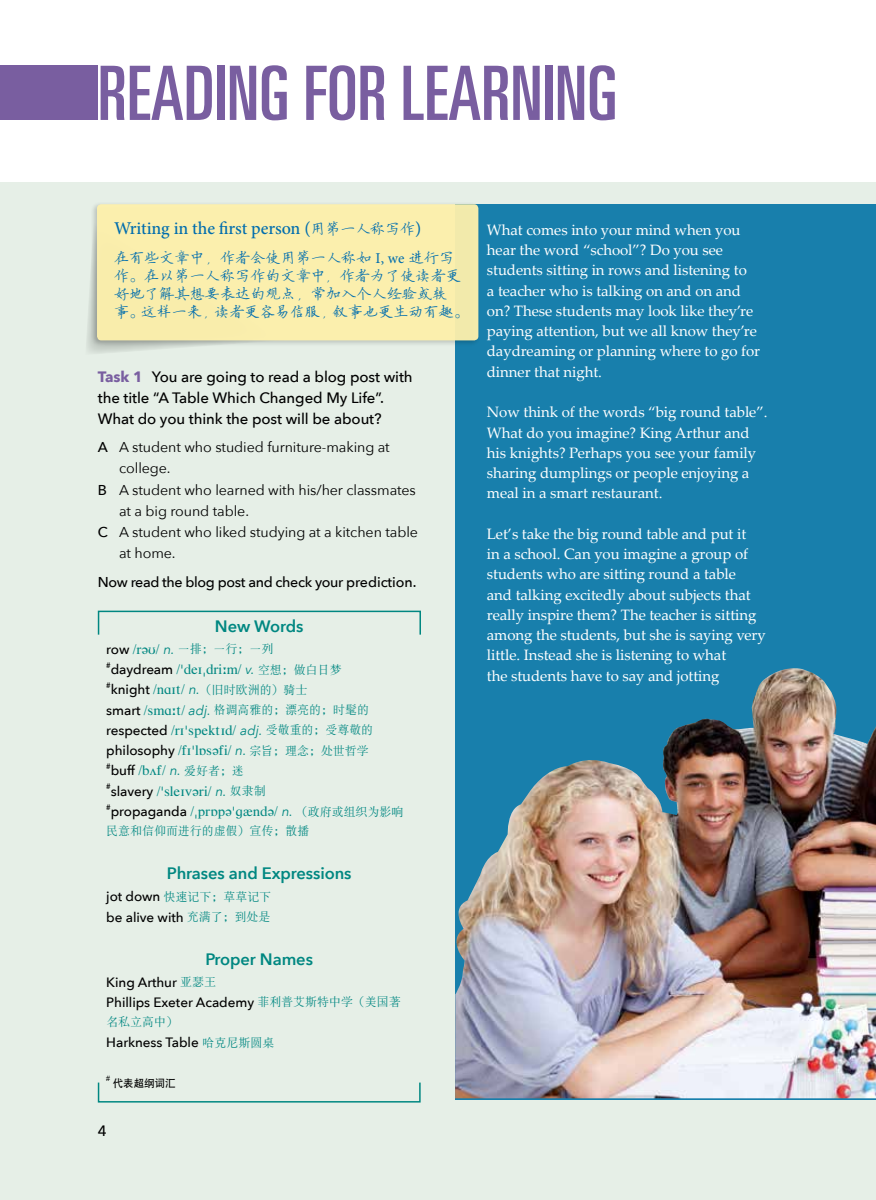
<style>
.page{position:relative;width:876px;height:1200px;background:#fff}
.page>*{position:absolute;margin:0;border:0;box-sizing:border-box;transform-origin:0 0}
.t1{font:ultra-condensed 75px "Univers";color:#795ea0}
.t2{font:500 18px "Minion Pro";letter-spacing:-.005em;color:#006dad}
.t3{font:600 16.5px "Avenir Next";letter-spacing:-.005em;color:#008781}
.t4{font:15px/20.2px "Palatino Linotype";letter-spacing:-.005em;color:#fff}
.t5{font:500 15px/21px "Avenir Next";letter-spacing:-.005em;color:#000}
.t6{font:15px/18px "FZYBKSJW GB1 0";letter-spacing:.01em;color:#006dad}
.t7{font:14.25px "Avenir Next";letter-spacing:-.005em;color:#000}
.t8{font:500 14.25px "Avenir Next";letter-spacing:-.025em;color:#000}
.t9{font:13.5px/20.2px "AWL Phonetics";letter-spacing:-.005em;color:#008781}
.t10{font:500 13.5px/20.2px "Avenir Next";letter-spacing:-.005em;color:#000}
.t11{font:12px/20.2px "DFP Song W5";letter-spacing:-.005em;color:#008781}
.t12{font:10.5px "DFP Hei W7";letter-spacing:-.005em;color:#000}
.t13{font:500 7.8px "Avenir Next";color:#000}
.t14{font:700 7.8px "Times New Roman";color:#000}
.s1{font-family:"FZYBKSJW GB1 0";font-weight:400;font-size:15px}
.s2{font-family:"Minion Pro"}
.s3{font-weight:700;color:#795ea0}
.s4{font-weight:500}
.s5{font-family:"Avenir Next";font-weight:500;font-size:13.5px;color:#000}
.s6{font-family:"AWL Phonetics";font-size:13.5px}
.s7{font-family:"Avenir Next";font-style:italic;font-size:13.5px}
.s8{font-family:"Avenir Next";font-weight:500;color:#000}
.s9{font-family:"Avenir Next";font-style:italic}
.s10{font-family:"DFP Song W5";font-size:12px}
.s11{font-family:"DFP Song W5";font-weight:400;font-size:12px;color:#008781}
</style>
<div class="page">
<div style="left:0;top:183px;width:863px;height:1016px;background:#e6efe7"></div>
<div style="left:863px;top:183px;width:13px;height:1016px;background:#e6efe7"></div>
<div style="left:455px;top:204px;width:421px;height:895px;background:#187fac"></div>
<svg style="left:87px;top:293px;width:92px;height:60px"></svg>
<div style="left:0;top:66px;width:98px;height:54px;background:#795ea0"></div>
<div style="left:98px;top:610px;width:323px;height:25px;border:2px solid #008781"></div>
<div style="left:98px;top:1081px;width:323px;height:21px;border:2px solid #008781"></div>
<div style="left:90px;top:202px;width:391px;height:145px;background:#000;opacity:.2"></div>
<div style="left:97px;top:204px;width:381px;height:136px;background:#fff2ad;border-radius:4px"></div>
<img style="left:455px;top:668px;width:421px;height:429px">
<h1 class="t1" style="left:98px;top:51px;width:521px">READING FOR LEARNING</h1>
<p class="t2" style="left:114px;top:216px;width:309px">Writing in the first person (<span class="s1">用第一人称写作</span>)</p>
<p class="t6" style="left:114px;top:249px;width:356px">在有些文章中，作者会使用第一人称如 <span class="s2">I, we</span> 进行写作。在以第一人称写作的文章中，作者为了使读者更好地了解其想要表达的观点，常加入个人经验或轶<br>事。这样一来，读者更容易信服，叙事也更生动有趣。</p>
<p class="t5" style="left:98px;top:365px;width:316px"><span class="s3">Task 1</span> You are going to read a blog post with the title “A Table Which Changed My Life”.<br>What do you think the post will be about?</p>
<p class="t7" style="left:98px;top:435px;width:293px"><span class="s4">A</span> A student who studied furniture-making at</p>
<p class="t7" style="left:119px;top:456px;width:53px">college.</p>
<p class="t7" style="left:98px;top:477px;width:320px"><span class="s4">B</span> A student who learned with his/her classmates</p>
<p class="t7" style="left:119px;top:498px;width:131px">at a big round table.</p>
<p class="t7" style="left:98px;top:519px;width:322px"><span class="s4">C</span> A student who liked studying at a kitchen table</p>
<p class="t7" style="left:119px;top:540px;width:58px">at home.</p>
<p class="t8" style="left:98px;top:570px;width:320px">Now read the blog post and check your prediction.</p>
<p class="t3" style="left:215px;top:612px;width:90px">New Words</p>
<p class="t11" style="left:106px;top:638px;width:169px"><span class="s5">row</span> <span class="s6">/r5U/</span> <span class="s7">n.</span> 一排；一行；一列</p>
<p class="t13" style="left:106px;top:658px;width:6px">#</p>
<p class="t9" style="left:111px;top:660px;width:232px"><span class="s8">daydream</span> /'deI"dri:m/ <span class="s9">v.</span> <span class="s10">空想；做白日梦</span></p>
<p class="t13" style="left:106px;top:678px;width:6px">#</p>
<p class="t11" style="left:106px;top:679px;width:264px;text-indent:4px"><span class="s5">knight</span> <span class="s6">/nAIt/</span> <span class="s7">n.</span>（旧时欧洲的）骑士<br><span class="s5">smart</span> <span class="s6">/smA:t/</span> <span class="s7">adj.</span> 格调高雅的；漂亮的；时髦的</p>
<p class="t9" style="left:106px;top:720px;width:268px"><span class="s8">respected</span> /rI'spektId/ <span class="s9">adj.</span> <span class="s10">受敬重的；受尊敬的</span><span class="s8">philosophy</span> /fI'lÁs5fi/ <span class="s9">n.</span> <span class="s10">宗旨；理念；处世哲学</span></p>
<p class="t13" style="left:106px;top:759px;width:6px">#</p>
<p class="t9" style="left:111px;top:761px;width:135px"><span class="s8">buff</span> /böf/ <span class="s9">n.</span> <span class="s10">爱好者；迷</span></p>
<p class="t13" style="left:106px;top:779px;width:6px">#</p>
<p class="t9" style="left:111px;top:781px;width:156px"><span class="s8">slavery</span> /'sleIv5ri/ <span class="s9">n.</span> <span class="s10">奴隶制</span></p>
<p class="t13" style="left:106px;top:800px;width:6px">#</p>
<p class="t9" style="left:111px;top:801px;width:294px"><span class="s8">propaganda</span> /"prÁp5'g{nd5/ <span class="s9">n.</span> <span class="s10">（政府或组织为影响</span></p>
<p class="t11" style="left:106px;top:820px;width:205px">民意和信仰而进行的虚假）宣传；散播</p>
<p class="t3" style="left:167px;top:859px;width:186px">Phrases and Expressions</p>
<p class="t11" style="left:106px;top:886px;width:166px"><span class="s5">jot down</span> 快速记下；草草记下</p>
<p class="t10" style="left:106px;top:906px;width:166px">be alive with <span class="s11">充满了；到处是</span></p>
<p class="t3" style="left:205px;top:944px;width:109px">Proper Names</p>
<p class="t10" style="left:106px;top:971px;width:296px">King Arthur <span class="s11">亚瑟王<br></span>Phillips Exeter Academy <span class="s11">菲利普艾斯特中学（美国著</span></p>
<p class="t11" style="left:106px;top:1011px;width:73px">名私立高中）</p>
<p class="t10" style="left:106px;top:1031px;width:170px">Harkness Table <span class="s11">哈克尼斯圆桌</span></p>
<p class="t14" style="left:106px;top:1072px;width:5px">#</p>
<p class="t12" style="left:113px;top:1077px;width:64px">代表超纲词汇</p>
<p class="t5" style="left:98px;top:1119px;width:10px">4</p>
<p class="t4" style="left:487px;top:219px;width:275px">What comes into your mind when you hear the word “school”? Do you see students sitting in rows and listening to<br>a teacher who is talking on and on and on? These students may look like they’re paying attention, but we all know they’re daydreaming or planning where to go for dinner that night.</p>
<p class="t4" style="left:487px;top:401px;width:282px">Now think of the words “big round table”.<br>What do you imagine? King Arthur and his knights? Perhaps you see your family sharing dumplings or people enjoying a meal in a smart restaurant.</p>
<p class="t4" style="left:487px;top:523px;width:280px">Let’s take the big round table and put it<br>in a school. Can you imagine a group of students who are sitting round a table<br>and talking excitedly about subjects that really inspire them? The teacher is sitting among the students, but she is saying very little. Instead she is listening to what<br>the students have to say and jotting</p>
</div>
